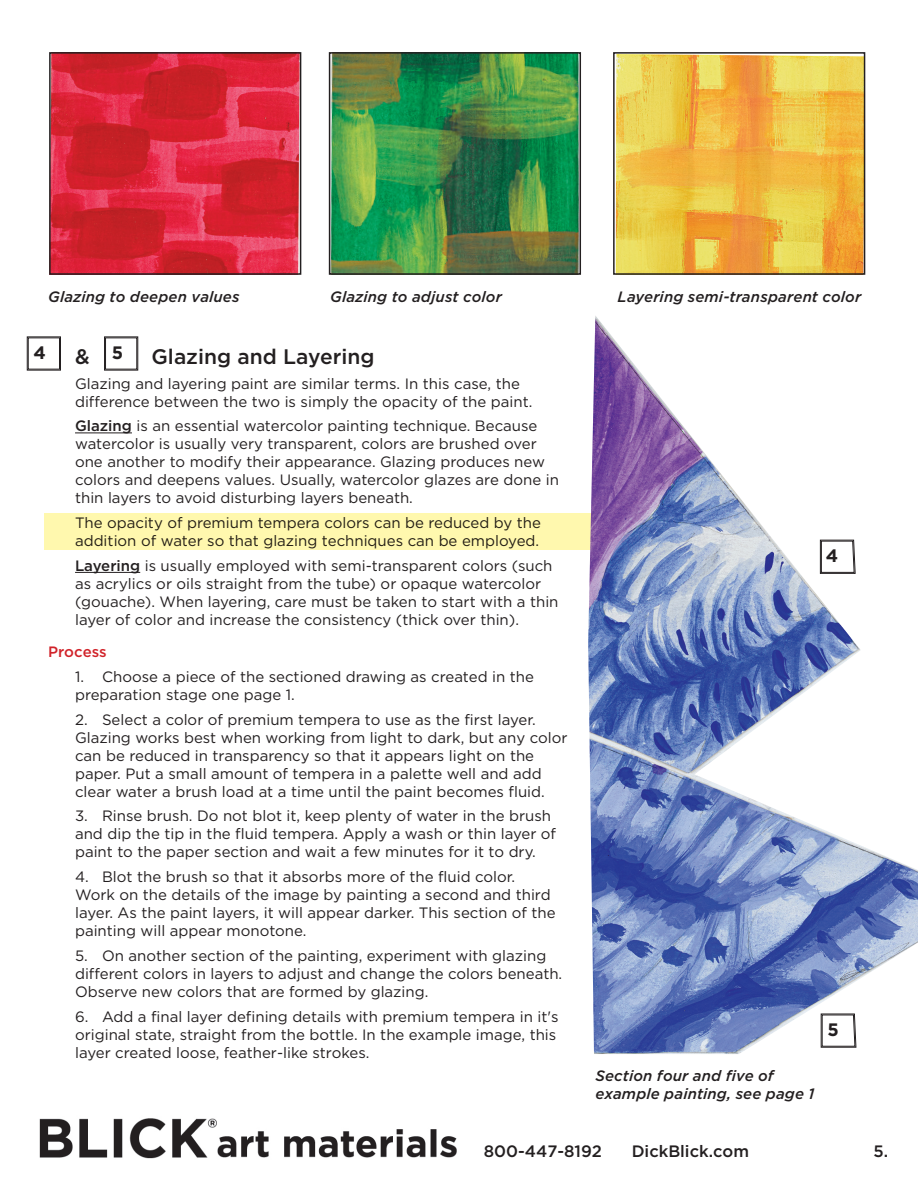
<style>
.page{position:relative;width:918px;height:1188px;background:#fff}
.page>*{position:absolute;margin:0;border:0;box-sizing:border-box;transform-origin:0 0}
.Process_Steps{font:500 21px "Gotham";color:#231f20}
.t1{font:700 18px "Gotham";color:#231f20}
.Materials_Heading{font:500 16.5px "Gotham";color:#231f20}
.Process_Steps-2{font:15px/18px "Gotham";color:#231f20}
.Step_instructions{font:italic 500 15px/18px "Gotham";letter-spacing:.005em;color:#231f20}
.Process_Steps-3{font:500 15px "Gotham";color:#d1232a}
.s1{font-weight:500}
</style>
<div class="page">
<img style="left:39px;top:1118px;width:418px;height:41px">
<img style="left:52px;top:55px;width:246px;height:217px">
<div style="left:49px;top:52px;width:252px;height:223px;border:2px solid #231f20"></div>
<img style="left:332px;top:55px;width:246px;height:217px">
<div style="left:329px;top:52px;width:252px;height:223px;border:2px solid #231f20"></div>
<img style="left:616px;top:55px;width:246px;height:217px">
<div style="left:613px;top:52px;width:252px;height:223px;border:2px solid #231f20"></div>
<hr style="left:75px;top:433px;width:57px;height:1px;background:#231f20">
<hr style="left:75px;top:572px;width:65px;height:1px;background:#231f20">
<div style="left:44px;top:513px;width:706px;height:37px;background:#fff8ae"></div>
<svg style="left:27px;top:336px;width:34px;height:35px"></svg>
<div style="left:28px;top:338px;width:32px;height:31px;border:1px solid #231f20"></div>
<svg style="left:104px;top:336px;width:34px;height:35px"></svg>
<img style="left:588px;top:316px;width:330px;height:738px">
<svg style="left:821px;top:1006px;width:35px;height:42px"></svg>
<p class="Step_instructions" style="left:48px;top:288px;width:193px">Glazing to deepen values</p>
<p class="Step_instructions" style="left:330px;top:288px;width:173px">Glazing to adjust color</p>
<p class="Step_instructions" style="left:618px;top:288px;width:245px">Layering semi-transparent color</p>
<p class="t1" style="left:33px;top:340px;width:14px">4</p>
<p class="t1" style="left:112px;top:340px;width:13px">5</p>
<p class="Process_Steps" style="left:75px;top:343px;width:16px">&amp;</p>
<p class="Process_Steps" style="left:152px;top:343px;width:224px">Glazing and Layering</p>
<p class="Process_Steps-2" style="left:75px;top:374px;width:459px">Glazing and layering paint are similar terms. In this case, the difference between the two is simply the opacity of the paint.</p>
<p class="Process_Steps-2" style="left:75px;top:417px;width:485px"><span class="s1">Glazing</span> is an essential watercolor painting technique. Because watercolor is usually very transparent, colors are brushed over one another to modify their appearance. Glazing produces new colors and deepens values. Usually, watercolor glazes are done in thin layers to avoid disturbing layers beneath.</p>
<p class="Process_Steps-2" style="left:75px;top:514px;width:468px">The opacity of premium tempera colors can be reduced by the addition of water so that glazing techniques can be employed.</p>
<p class="Process_Steps-2" style="left:75px;top:556px;width:485px"><span class="s1">Layering</span> is usually employed with semi-transparent colors (such as acrylics or oils straight from the tube) or opaque watercolor (gouache). When layering, care must be taken to start with a thin layer of color and increase the consistency (thick over thin).</p>
<p class="Process_Steps-3" style="left:48px;top:642px;width:60px">Process</p>
<p class="Process_Steps-2" style="left:75px;top:667px;width:460px">1. Choose a piece of the sectioned drawing as created in the preparation stage one page 1.</p>
<p class="Process_Steps-2" style="left:75px;top:710px;width:494px">2. Select a color of premium tempera to use as the first layer.<br>Glazing works best when working from light to dark, but any color can be reduced in transparency so that it appears light on the paper. Put a small amount of tempera in a palette well and add clear water a brush load at a time until the paint becomes fluid.</p>
<p class="Process_Steps-2" style="left:75px;top:807px;width:483px">3. Rinse brush. Do not blot it, keep plenty of water in the brush and dip the tip in the fluid tempera. Apply a wash or thin layer of paint to the paper section and wait a few minutes for it to dry.</p>
<p class="Process_Steps-2" style="left:75px;top:868px;width:482px">4. Blot the brush so that it absorbs more of the fluid color.<br>Work on the details of the image by painting a second and third layer. As the paint layers, it will appear darker. This section of the painting will appear monotone.</p>
<p class="Process_Steps-2" style="left:75px;top:946px;width:489px">5. On another section of the painting, experiment with glazing different colors in layers to adjust and change the colors beneath.<br>Observe new colors that are formed by glazing.</p>
<p class="Process_Steps-2" style="left:75px;top:1007px;width:485px">6. Add a final layer defining details with premium tempera in it's original state, straight from the bottle. In the example image, this layer created loose, feather-like strokes.</p>
<p class="t1" style="left:826px;top:543px;width:14px">4</p>
<p class="t1" style="left:828px;top:1017px;width:13px">5</p>
<p class="Step_instructions" style="left:595px;top:1067px;width:221px">Section four and five of example painting, see page 1</p>
<p class="Materials_Heading" style="left:484px;top:1140px;width:120px">800-447-8192</p>
<p class="Materials_Heading" style="left:632px;top:1140px;width:119px">DickBlick.com</p>
<p class="Materials_Heading" style="left:873px;top:1140px;width:16px">5.</p>
</div>
